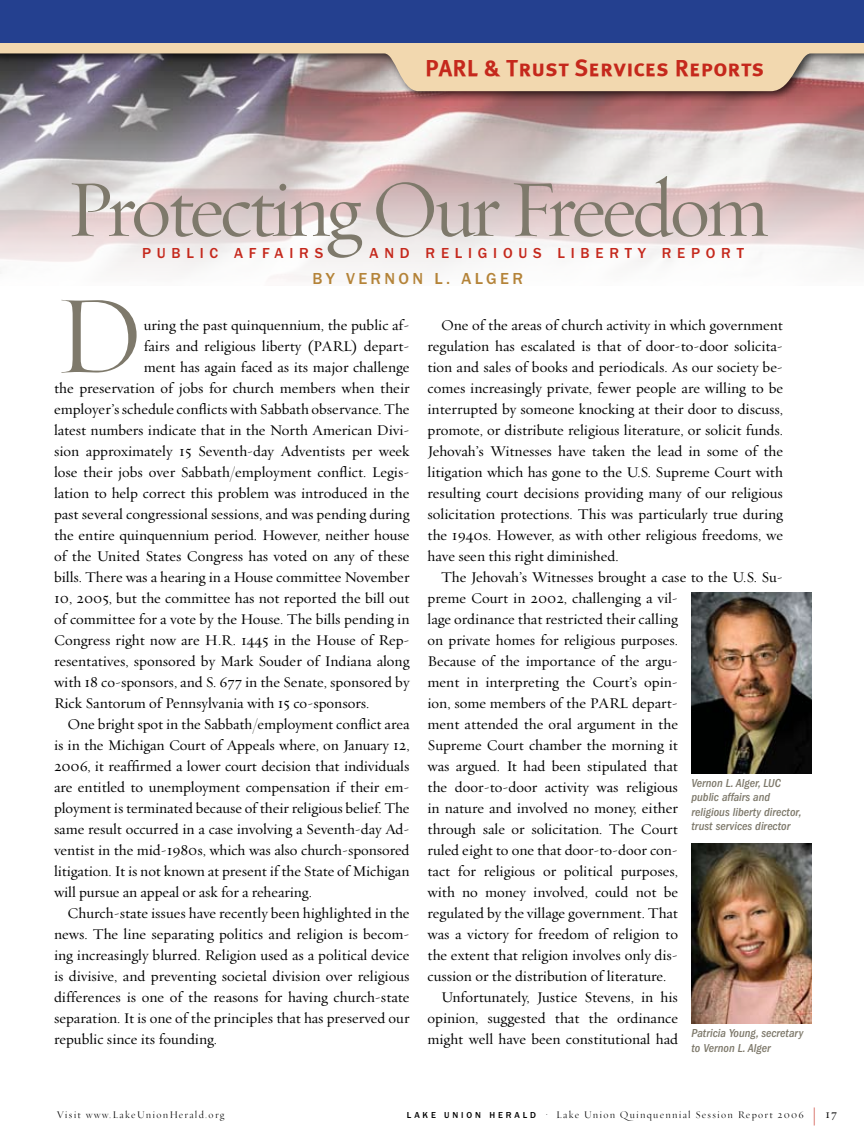
<style>
.page{position:relative;width:864px;height:1148px;background:#fff}
.page>*{position:absolute;margin:0;border:0;box-sizing:border-box;transform-origin:0 0}
.t1{font:113.7px "Requiem Fine HTF Roman";color:#7e796b}
.t2{font:81.75px "Requiem Display HTF Roman";letter-spacing:-.045em;color:#7e796b}
.t3{font:23.25px "Meta Plus Bold Caps";letter-spacing:.01em;color:#c5281c}
.t4{font:500 16.5px "Franklin Gothic";letter-spacing:.2em;color:#b48338}
.t5{font:15px/21px "Requiem Text HTF Roman";color:#000;text-align:justify}
.t6{font:500 15px "Franklin Gothic";letter-spacing:.385em;color:#c5281c}
.t7{font:italic 500 condensed 12px/14.4px "Franklin Gothic";color:#7e796b}
.t8{font:10.5px "Requiem Fine HTF Roman";letter-spacing:.12em;color:#000}
.s1{font-family:"Franklin Gothic";font-weight:500;font-size:9px}
.s2{font-family:"Franklin Gothic Book X Cmpr";font-size:18px;color:#c5281c}
.s3{font-family:"Requiem Text HTF Roman";font-size:12px}
</style>
<div class="page">
<img style="left:0;top:105px;width:864px;height:175px">
<div style="left:0;top:30px;width:864px;height:75px;background:#000;opacity:.75"></div>
<svg style="left:0;top:43px;width:864px;height:48px;background:#bfac97"></svg>
<div style="left:0;top:0;width:864px;height:43px;background:#24408f"></div>
<img style="left:0;top:154px;width:11px;height:119px">
<img style="left:692px;top:592px;width:120px;height:181px">
<img style="left:692px;top:843px;width:120px;height:180px">
<h3 class="t3" style="left:425px;top:54px;width:341px">PARL &amp; Trust Services Reports</h3>
<h2 class="t2" style="left:67px;top:161px;width:704px">Protecting Our Freedom</h2>
<p class="t6" style="left:142px;top:245px;width:183px">PU BL IC AFFAIRS</p>
<p class="t6" style="left:370px;top:245px;width:376px">AND REL IGIOU S L IBERTY R EPORT</p>
<p class="t4" style="left:313px;top:269px;width:212px">BY VERNON L. AL GER</p>
<h1 class="t1" style="left:54px;top:269px;width:91px">D</h1>
<p class="t5" style="left:144px;top:315px;width:267px">uring the past quinquennium, the public af-</p>
<p class="t5" style="left:144px;top:336px;width:267px">fairs and religious liberty (PARL) depart-</p>
<p class="t5" style="left:144px;top:357px;width:267px">ment has again faced as its major challenge</p>
<p class="t5" style="left:54px;top:378px;width:357px">the preservation of jobs for church members when their</p>
<p class="t5" style="left:54px;top:399px;width:357px">employer’s schedule conflicts with Sabbath observance. The</p>
<p class="t5" style="left:54px;top:420px;width:357px">latest numbers indicate that in the North American Divi-</p>
<p class="t5" style="left:54px;top:441px;width:357px">sion approximately 15 Seventh-day Adventists per week</p>
<p class="t5" style="left:54px;top:462px;width:357px">lose their jobs over Sabbath/employment conflict. Legis-</p>
<p class="t5" style="left:54px;top:483px;width:357px">lation to help correct this problem was introduced in the</p>
<p class="t5" style="left:54px;top:504px;width:357px">past several congressional sessions, and was pending during</p>
<p class="t5" style="left:54px;top:525px;width:357px">the entire quinquennium period. However, neither house</p>
<p class="t5" style="left:54px;top:546px;width:357px">of the United States Congress has voted on any of these</p>
<p class="t5" style="left:54px;top:567px;width:357px">bills. There was a hearing in a House committee November</p>
<p class="t5" style="left:54px;top:588px;width:357px">10, 2005, but the committee has not reported the bill out</p>
<p class="t5" style="left:54px;top:609px;width:357px">of committee for a vote by the House. The bills pending in</p>
<p class="t5" style="left:54px;top:630px;width:357px">Congress right now are H.R. 144 5 in the House of Rep-</p>
<p class="t5" style="left:54px;top:651px;width:357px">resentatives, sponsored by Mark Souder of Indiana along</p>
<p class="t5" style="left:54px;top:672px;width:357px">with 18 co-sponsors, and S. 677 in the Senate, sponsored by</p>
<p class="t5" style="left:54px;top:693px;width:317px">Rick Santorum of Pennsylvania with 15 co-sponsors.</p>
<p class="t5" style="left:68px;top:714px;width:344px">One bright spot in the Sabbath/employment conflict area</p>
<p class="t5" style="left:54px;top:735px;width:357px">is in the Michigan Court of Appeals where, on January 12,</p>
<p class="t5" style="left:54px;top:756px;width:357px">2006, it reaffirmed a lower court decision that individuals</p>
<p class="t5" style="left:54px;top:777px;width:357px">are entitled to unemployment compensation if their em-</p>
<p class="t5" style="left:54px;top:798px;width:357px">ployment is terminated because of their religious belief. The</p>
<p class="t5" style="left:54px;top:819px;width:357px">same result occurred in a case involving a Seventh-day Ad-</p>
<p class="t5" style="left:54px;top:840px;width:357px">ventist in the mid-1980s, which was also church-sponsored</p>
<p class="t5" style="left:54px;top:861px;width:357px">litigation. It is not known at present if the State of Michigan</p>
<p class="t5" style="left:54px;top:882px;width:259px">will pursue an appeal or ask for a rehearing.</p>
<p class="t5" style="left:68px;top:903px;width:344px">Church-state issues have recently been highlighted in the</p>
<p class="t5" style="left:54px;top:924px;width:357px">news. The line separating politics and religion is becom-</p>
<p class="t5" style="left:54px;top:945px;width:357px">ing increasingly blurred. Religion used as a political device</p>
<p class="t5" style="left:54px;top:966px;width:357px">is divisive, and preventing societal division over religious</p>
<p class="t5" style="left:54px;top:987px;width:357px">differences is one of the reasons for having church-state</p>
<p class="t5" style="left:54px;top:1008px;width:357px">separation. It is one of the principles that has preserved our</p>
<p class="t5" style="left:54px;top:1029px;width:165px">republic since its founding.</p>
<p class="t5" style="left:428px;top:315px;width:357px;text-indent:14px">One of the areas of church activity in which government regulation has escalated is that of door-to-door solicita&shy;tion and sales of books and periodicals. As our society be&shy;comes increasingly private, fewer people are willing to be interrupted by someone knocking at their door to discuss, promote, or distribute religious literature, or solicit funds.<br>Jehovah’s Witnesses have taken the lead in some of the litigation which has gone to the U.S. Supreme Court with resulting court decisions providing many of our religious solicitation protections. This was particularly true during the 1940s. However, as with other religious freedoms, we have seen this right diminished.</p>
<p class="t5" style="left:441px;top:567px;width:344px">The Jehovah’s Witnesses brought a case to the U.S. Su-</p>
<p class="t5" style="left:428px;top:588px;width:252px">preme Court in 2002, challenging a vil-</p>
<p class="t5" style="left:428px;top:609px;width:252px">lage ordinance that restricted their calling</p>
<p class="t5" style="left:428px;top:630px;width:252px">on private homes for religious purposes.</p>
<p class="t5" style="left:428px;top:651px;width:252px">Because of the importance of the argu-</p>
<p class="t5" style="left:428px;top:672px;width:252px">ment in interpreting the Court’s opin-</p>
<p class="t5" style="left:428px;top:693px;width:252px">ion, some members of the PARL depart-</p>
<p class="t5" style="left:428px;top:714px;width:252px">ment attended the oral argument in the</p>
<p class="t5" style="left:428px;top:735px;width:252px">Supreme Court chamber the morning it</p>
<p class="t5" style="left:428px;top:756px;width:252px">was argued. It had been stipulated that</p>
<p class="t5" style="left:428px;top:777px;width:252px">the door-to-door activity was religious</p>
<p class="t5" style="left:428px;top:798px;width:252px">in nature and involved no money, either</p>
<p class="t5" style="left:428px;top:819px;width:252px">through sale or solicitation. The Court</p>
<p class="t5" style="left:428px;top:840px;width:252px">ruled eight to one that door-to-door con-</p>
<p class="t5" style="left:428px;top:861px;width:252px">tact for religious or political purposes,</p>
<p class="t5" style="left:428px;top:882px;width:252px">with no money involved, could not be</p>
<p class="t5" style="left:428px;top:903px;width:252px">regulated by the village government. That</p>
<p class="t5" style="left:428px;top:924px;width:252px">was a victory for freedom of religion to</p>
<p class="t5" style="left:428px;top:945px;width:252px">the extent that religion involves only dis-</p>
<p class="t5" style="left:428px;top:966px;width:240px">cussion or the distribution of literature.</p>
<p class="t5" style="left:441px;top:987px;width:238px">Unfortunately, Justice Stevens, in his</p>
<p class="t5" style="left:428px;top:1008px;width:252px">opinion, suggested that the ordinance</p>
<p class="t5" style="left:428px;top:1029px;width:252px">might well have been constitutional had</p>
<p class="t7" style="left:692px;top:775px;width:112px">Vernon L. Alger, LUC public affairs and religious liberty director, trust services director</p>
<p class="t7" style="left:692px;top:1026px;width:113px">Patricia Young, secretary to Vernon L. Alger</p>
<p class="t8" style="left:57px;top:1108px;width:169px">Visit www.LakeUnionHerald.org</p>
<p class="t8" style="left:407px;top:1108px;width:432px"><span class="s1">L A K E U N I O N H E R A L D</span> • Lake Union Quinquennial Session Report 2006 <span class="s2">|</span> <span class="s3">17</span></p>
</div>
